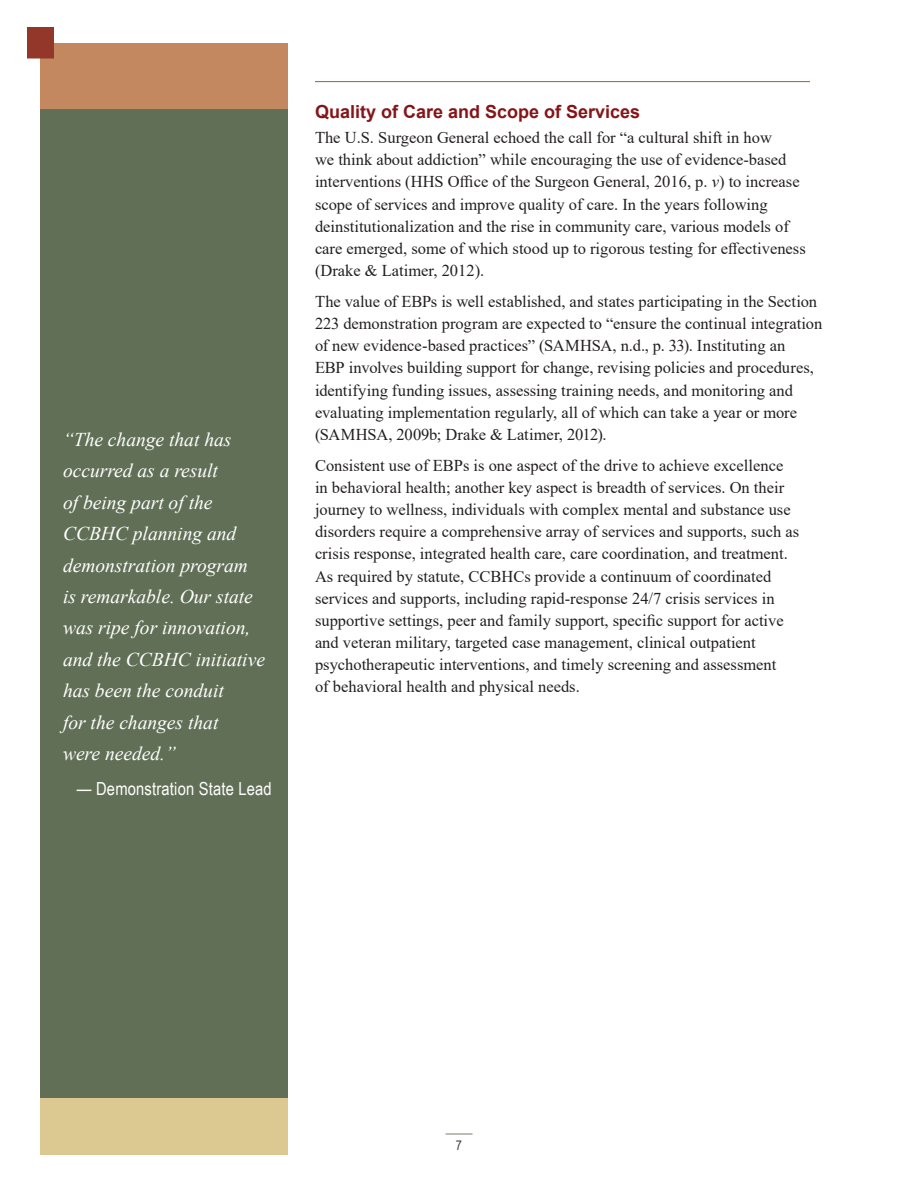
<style>
.page{position:relative;width:918px;height:1188px;background:#fff}
.page>*{position:absolute;margin:0;border:0;box-sizing:border-box;transform-origin:0 0}
.t1{font:italic 19.5px/31.5px "Times New Roman";color:#fff}
.t2{font:700 18px "Arial";color:#841519}
.t3{font:18px "Arial Narrow";letter-spacing:.01em;color:#fff}
.t4{font:16.5px/22.2px "Times New Roman";color:#231f20}
.t5{font:13.5px "Arial Narrow";color:#3e3e3f}
.s1{font-style:italic}
</style>
<div class="page">
<hr style="left:315px;top:81px;width:495px;height:1px;background:#b46c3a">
<div style="left:40px;top:81px;width:248px;height:1017px;background:#616f56"></div>
<div style="left:40px;top:43px;width:248px;height:66px;background:#c38860"></div>
<hr style="left:446px;top:1133px;width:26px;height:2px;background:#858d7b">
<div style="left:27px;top:27px;width:27px;height:31px;background:#92372a"></div>
<div style="left:40px;top:1098px;width:248px;height:56px;background:#dcc891"></div>
<p class="t1" style="left:63px;top:423px;width:170px">“The change that has</p>
<p class="t1" style="left:63px;top:454px;width:157px">occurred as a result</p>
<p class="t1" style="left:63px;top:486px;width:204px">of being part of the<br>CCBHC planning and demonstration program is remarkable. Our state was ripe for innovation, and the CCBHC initiative</p>
<p class="t1" style="left:63px;top:675px;width:162px">has been the conduit</p>
<p class="t1" style="left:63px;top:706px;width:157px">for the changes that were needed.”</p>
<p class="t3" style="left:77px;top:775px;width:196px">— Demonstration State Lead</p>
<h4 class="t2" style="left:315px;top:99px;width:327px">Quality of Care and Scope of Services</h4>
<p class="t4" style="left:315px;top:126px;width:492px">The U.S. Surgeon General echoed the call for “a cultural shift in how<br>we think about addiction” while encouraging the use of evidence-based interventions (HHS Office of the Surgeon General, 2016, p. <span class="s1">v</span>) to increase scope of services and improve quality of care. In the years following deinstitutionalization and the rise in community care, various models of care emerged, some of which stood up to rigorous testing for effectiveness (Drake &amp; Latimer, 2012).</p>
<p class="t4" style="left:315px;top:290px;width:509px">The value of EBPs is well established, and states participating in the Section 223 demonstration program are expected to “ensure the continual integration of new evidence-based practices” (SAMHSA, n.d., p. 33). Instituting an<br>EBP involves building support for change, revising policies and procedures, identifying funding issues, assessing training needs, and monitoring and evaluating implementation regularly, all of which can take a year or more (SAMHSA, 2009b; Drake &amp; Latimer, 2012).</p>
<p class="t4" style="left:315px;top:454px;width:486px">Consistent use of EBPs is one aspect of the drive to achieve excellence in behavioral health; another key aspect is breadth of services. On their journey to wellness, individuals with complex mental and substance use disorders require a comprehensive array of services and supports, such as crisis response, integrated health care, care coordination, and treatment.<br>As required by statute, CCBHCs provide a continuum of coordinated services and supports, including rapid-response 24/7 crisis services in supportive settings, peer and family support, specific support for active and veteran military, targeted case management, clinical outpatient psychotherapeutic interventions, and timely screening and assessment<br>of behavioral health and physical needs.</p>
<p class="t5" style="left:456px;top:1135px;width:8px">7</p>
</div>
